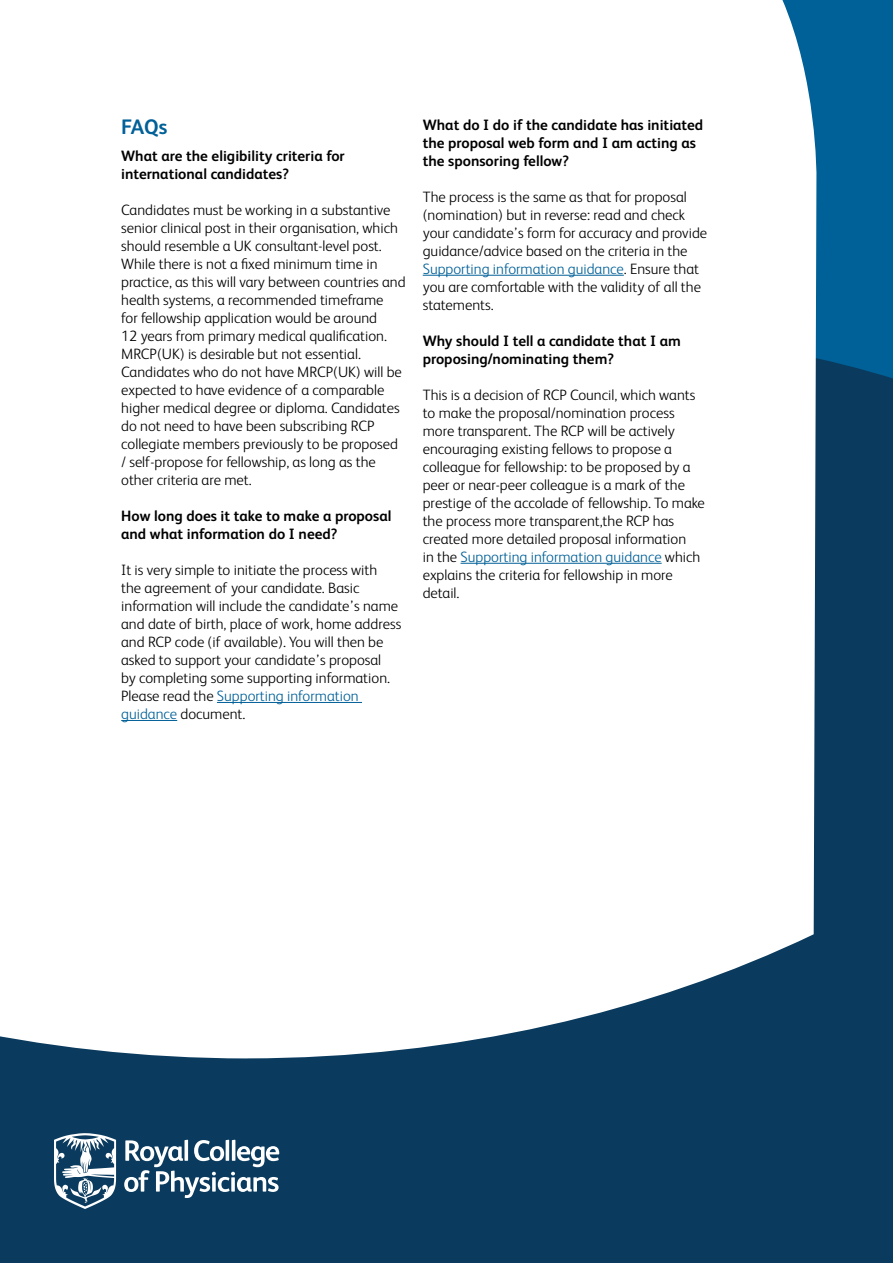
<style>
.page{position:relative;width:893px;height:1263px;background:#fff}
.page>*{position:absolute;margin:0;border:0;box-sizing:border-box;transform-origin:0 0}
.t1{font:700 21px "FS Albert";color:#006098}
.t2{font:300 15px/18px "FS Albert";color:#000}
.t3{font:700 15px/18px "FS Albert";color:#000}
.s1{color:#006098}
</style>
<div class="page">
<div style="left:0;top:689px;width:392px;height:574px;background:#0a3b5e"></div>
<div style="left:0;top:0;width:893px;height:727px;background:#006098"></div>
<div style="left:186px;top:358px;width:707px;height:905px;background:#0a3b5e"></div>
<div style="left:0;top:0;width:817px;height:1058px;background:#fff"></div>
<svg style="left:124px;top:1140px;width:155px;height:58px"></svg>
<svg style="left:54px;top:1133px;width:62px;height:76px"></svg>
<hr style="left:217px;top:702px;width:145px;height:1px;background:#006098">
<hr style="left:121px;top:720px;width:56px;height:1px;background:#006098">
<hr style="left:423px;top:275px;width:201px;height:1px;background:#006098">
<hr style="left:461px;top:563px;width:201px;height:1px;background:#006098">
<h1 class="t1" style="left:121px;top:115px;width:48px">FAQs</h1>
<p class="t3" style="left:121px;top:147px;width:225px">What are the eligibility criteria for international candidates?</p>
<p class="t2" style="left:121px;top:201px;width:286px">Candidates must be working in a substantive senior clinical post in their organisation, which should resemble a UK consultant-level post.<br>While there is not a fixed minimum time in practice, as this will vary between countries and health systems, a recommended timeframe<br>for fellowship application would be around<br>12 years from primary medical qualification.<br>MRCP(UK) is desirable but not essential.<br>Candidates who do not have MRCP(UK) will be expected to have evidence of a comparable higher medical degree or diploma. Candidates do not need to have been subscribing RCP collegiate members previously to be proposed / self-propose for fellowship, as long as the other criteria are met.</p>
<p class="t3" style="left:121px;top:507px;width:272px">How long does it take to make a proposal and what information do I need?</p>
<p class="t2" style="left:121px;top:561px;width:282px">It is very simple to initiate the process with<br>the agreement of your candidate. Basic information will include the candidate’s name and date of birth, place of work, home address and RCP code (if available). You will then be asked to support your candidate’s proposal<br>by completing some supporting information.<br>Please read the <span class="s1">Supporting information guidance</span> document.</p>
<p class="t3" style="left:423px;top:115px;width:282px">What do I do if the candidate has initiated the proposal web form and I am acting as the sponsoring fellow?</p>
<p class="t2" style="left:423px;top:187px;width:286px">The process is the same as that for proposal (nomination) but in reverse: read and check your candidate’s form for accuracy and provide guidance/advice based on the criteria in the <span class="s1">Supporting information guidance</span>. Ensure that you are comfortable with the validity of all the statements.</p>
<p class="t3" style="left:423px;top:331px;width:260px">Why should I tell a candidate that I am proposing/nominating them?</p>
<p class="t2" style="left:423px;top:385px;width:284px">This is a decision of RCP Council, which wants to make the proposal/nomination process more transparent. The RCP will be actively encouraging existing fellows to propose a colleague for fellowship: to be proposed by a peer or near-peer colleague is a mark of the prestige of the accolade of fellowship. To make the process more transparent,the RCP has created more detailed proposal information<br>in the <span class="s1">Supporting information guidance</span> which explains the criteria for fellowship in more detail.</p>
</div>
